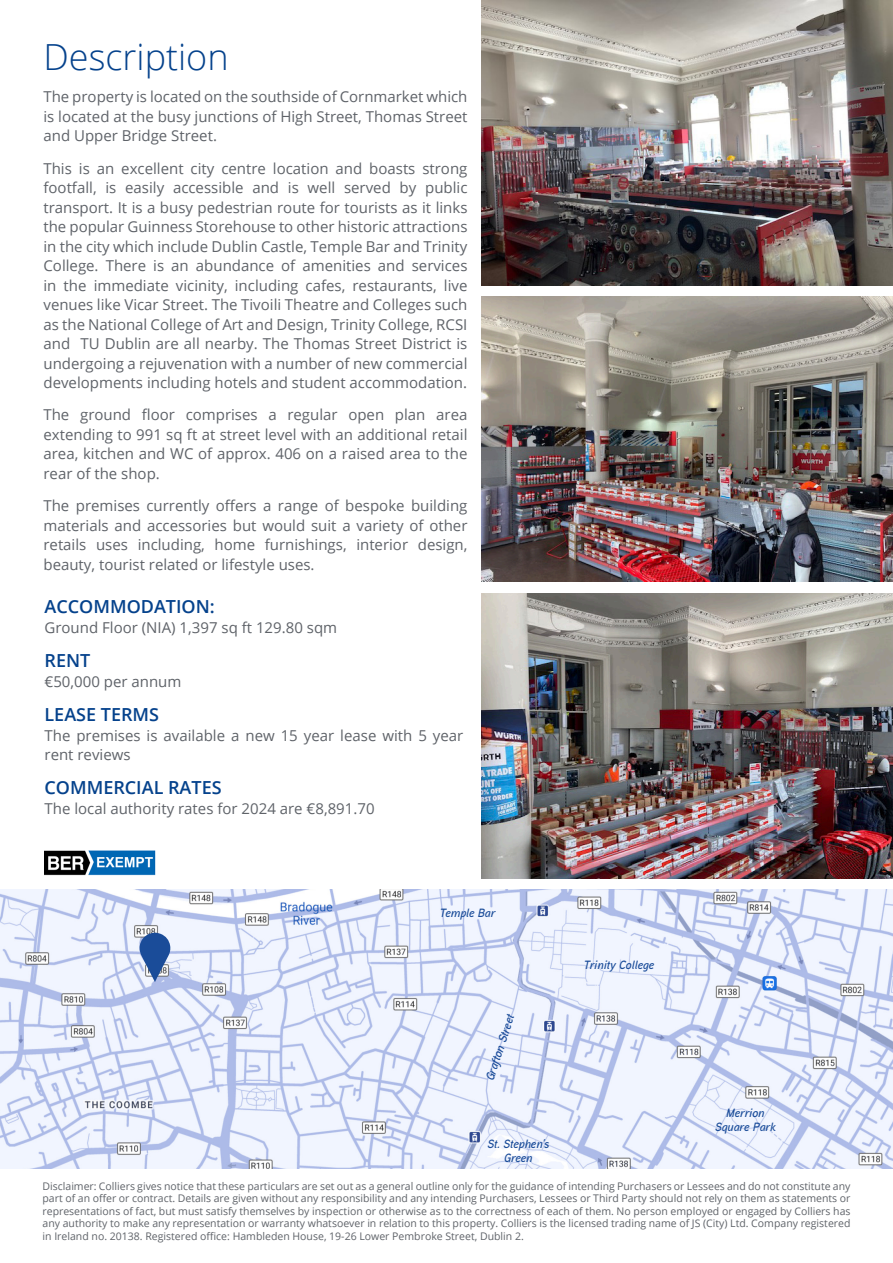
<style>
.page{position:relative;width:893px;height:1263px;background:#fff}
.page>*{position:absolute;margin:0;border:0;box-sizing:border-box;transform-origin:0 0}
.Header_1{font:300 36px "Open Sans";color:#05428c}
.Header_2{font:600 18px "Open Sans";color:#05428c}
.Text{font:15px/19.5px "Open Sans";color:#5f6369;text-align:justify}
.t1{font:italic 600 12px/14.4px "Aaux Next";color:#1a4c99;text-align:center}
.t2{font:10.5px/12.6px "Open Sans";color:#5f6369;text-align:justify}
</style>
<div class="page">
<img style="left:45px;top:850px;width:111px;height:26px">
<img style="left:482px;top:0;width:411px;height:285px">
<img style="left:482px;top:297px;width:411px;height:285px">
<img style="left:0;top:890px;width:893px;height:279px">
<svg style="left:139px;top:933px;width:32px;height:49px;background:#6182b7"></svg>
<img style="left:482px;top:593px;width:411px;height:285px">
<p class="Header_1" style="left:43px;top:32px;width:187px">Description</p>
<p class="Text" style="left:43px;top:87px;width:425px">The property is located on the southside of Cornmarket which is located at the busy junctions of High Street, Thomas Street and Upper Bridge Street.</p>
<p class="Text" style="left:43px;top:158px;width:425px">This is an excellent city centre location and boasts strong footfall, is easily accessible and is well served by public transport. It is a busy pedestrian route for tourists as it links the popular Guinness Storehouse to other historic attractions in the city which include Dublin Castle, Temple Bar and Trinity College. There is an abundance of amenities and services in the immediate vicinity, including cafes, restaurants, live venues like Vicar Street. The Tivoili Theatre and Colleges such as the National College of Art and Design, Trinity College, RCSI and TU Dublin are all nearby. The Thomas Street District is undergoing a rejuvenation with a number of new commercial developments including hotels and student accommodation.</p>
<p class="Text" style="left:43px;top:405px;width:425px">The ground floor comprises a regular open plan area extending to 991 sq ft at street level with an additional retail area, kitchen and WC of approx. 406 on a raised area to the rear of the shop.</p>
<p class="Text" style="left:43px;top:496px;width:425px">The premises currently offers a range of bespoke building materials and accessories but would suit a variety of other retails uses including, home furnishings, interior design, beauty, tourist related or lifestyle uses.</p>
<p class="Header_2" style="left:45px;top:594px;width:172px">ACCOMMODATION:</p>
<p class="Text" style="left:45px;top:617px;width:294px">Ground Floor (NIA) 1,397 sq ft 129.80 sqm</p>
<p class="Header_2" style="left:45px;top:648px;width:47px">RENT</p>
<p class="Text" style="left:45px;top:671px;width:138px">€50,000 per annum</p>
<p class="Header_2" style="left:45px;top:702px;width:116px">LEASE TERMS</p>
<p class="Text" style="left:45px;top:725px;width:420px">The premises is available a new 15 year lease with 5 year rent reviews</p>
<p class="Header_2" style="left:45px;top:775px;width:179px">COMMERCIAL RATES</p>
<p class="Text" style="left:45px;top:798px;width:332px">The local authority rates for 2024 are €8,891.70</p>
<p class="t1" style="left:440px;top:905px;width:57px">Temple Bar</p>
<p class="t1" style="left:482px;top:1078px;width:70px;rotate:-72deg">Grafton Street</p>
<p class="t1" style="left:487px;top:1136px;width:63px">St. Stephen’s<br>Green</p>
<p class="t1" style="left:584px;top:958px;width:72px">Trinity College</p>
<p class="t1" style="left:726px;top:1105px;width:40px">Merrion</p>
<p class="t1" style="left:715px;top:1119px;width:62px">Square Park</p>
<p class="t2" style="left:43px;top:1179px;width:809px">Disclaimer: Colliers gives notice that these particulars are set out as a general outline only for the guidance of intending Purchasers or Lessees and do not constitute any part of an offer or contract. Details are given without any responsibility and any intending Purchasers, Lessees or Third Party should not rely on them as statements or representations of fact, but must satisfy themselves by inspection or otherwise as to the correctness of each of them. No person employed or engaged by Colliers has any authority to make any representation or warranty whatsoever in relation to this property. Colliers is the licensed trading name of JS (City) Ltd. Company registered in Ireland no. 20138. Registered office: Hambleden House, 19-26 Lower Pembroke Street, Dublin 2.</p>
</div>
